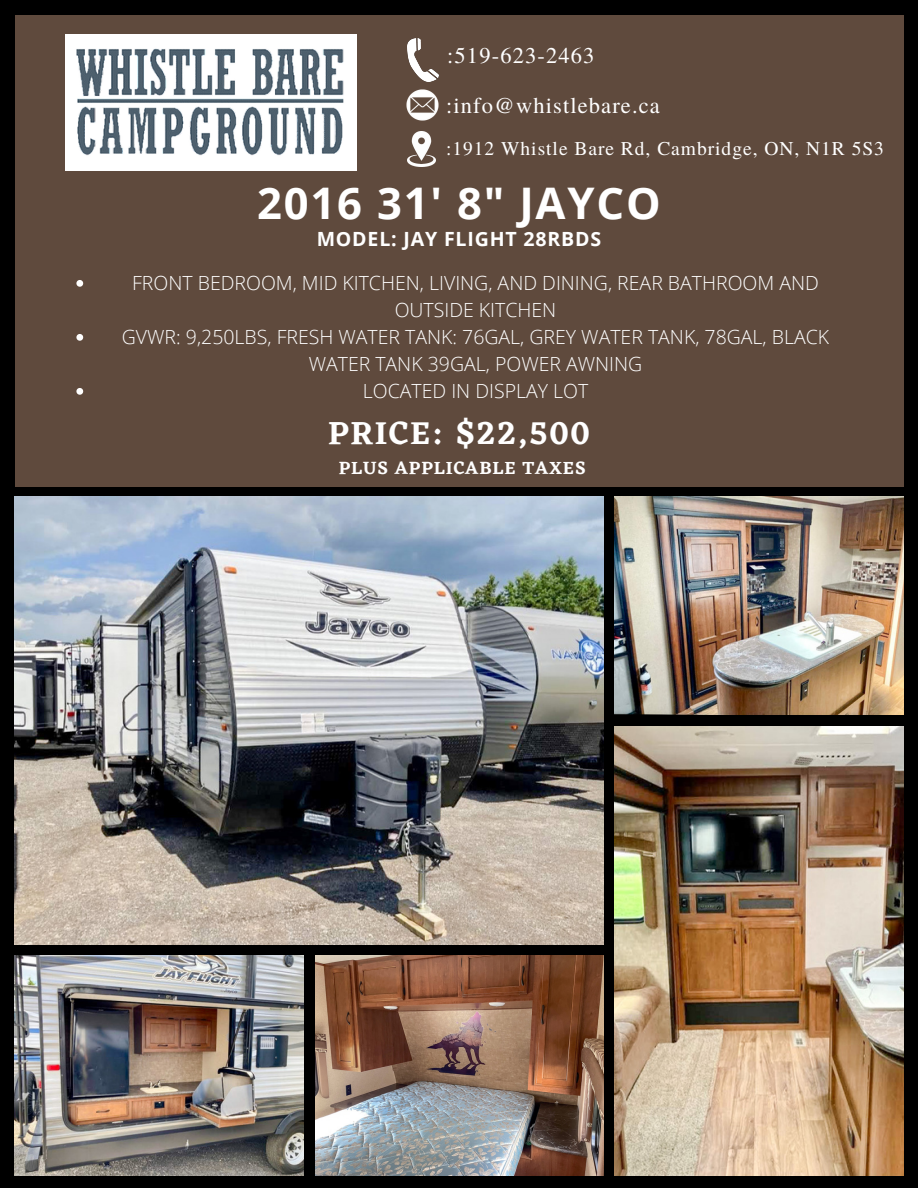
<style>
.page{position:relative;width:918px;height:1188px;background:#000}
.page>*{position:absolute;margin:0;border:0;box-sizing:border-box;transform-origin:0 0}
.t1{font:700 43.5px "Open Sans";letter-spacing:.045em;color:#fff}
.t2{font:600 33px "Eczar";letter-spacing:.05em;color:#fff}
.t3{font:22.5px "Te X Gyre Termes";letter-spacing:.05em;color:#fff}
.t4{font:300 19.5px/27px "Open Sans";color:#fff;text-align:center}
.t5{font:19.5px "Te X Gyre Termes";letter-spacing:.05em;color:#fff}
.t6{font:700 19.5px "Open Sans";letter-spacing:.04em;color:#fff}
.t7{font:600 18.3px "Eczar";letter-spacing:.05em;color:#fff}
</style>
<div class="page">
<img style="left:15px;top:497px;width:588px;height:447px">
<img style="left:614px;top:726px;width:290px;height:449px">
<img style="left:614px;top:497px;width:290px;height:218px">
<img style="left:15px;top:956px;width:289px;height:219px">
<img style="left:315px;top:956px;width:288px;height:219px">
<div style="left:15px;top:15px;width:888px;height:472px;background:#5f4a3d"></div>
<img style="left:407px;top:132px;width:29px;height:35px">
<img style="left:406px;top:89px;width:33px;height:32px">
<div style="left:65px;top:34px;width:292px;height:136px;background:#fff"></div>
<img style="left:76px;top:48px;width:268px;height:108px">
<svg style="left:76px;top:280px;width:7px;height:7px"></svg>
<svg style="left:76px;top:334px;width:7px;height:7px"></svg>
<svg style="left:76px;top:388px;width:7px;height:7px"></svg>
<img style="left:407px;top:38px;width:32px;height:43px">
<p class="t3" style="left:447px;top:39px;width:149px">:519-623-2463</p>
<p class="t3" style="left:446px;top:90px;width:215px">:info@whistlebare.ca</p>
<p class="t5" style="left:446px;top:135px;width:439px">:1912 Whistle Bare Rd, Cambridge, ON, N1R 5S3</p>
<p class="t1" style="left:257px;top:172px;width:405px">2016 31' 8" JAYCO</p>
<p class="t6" style="left:317px;top:225px;width:286px">MODEL: JAY FLIGHT 28RBDS</p>
<p class="t4" style="left:132px;top:269px;width:688px">FRONT BEDROOM, MID KITCHEN, LIVING, AND DINING, REAR BATHROOM AND<br>OUTSIDE KITCHEN</p>
<p class="t4" style="left:122px;top:323px;width:709px">GVWR: 9,250LBS, FRESH WATER TANK: 76GAL, GREY WATER TANK, 78GAL, BLACK<br>WATER TANK 39GAL, POWER AWNING</p>
<p class="t4" style="left:363px;top:377px;width:227px">LOCATED IN DISPLAY LOT</p>
<p class="t2" style="left:328px;top:414px;width:263px">PRICE: $22,500</p>
<p class="t7" style="left:339px;top:457px;width:249px">PLUS APPLICABLE TAXES</p>
</div>
